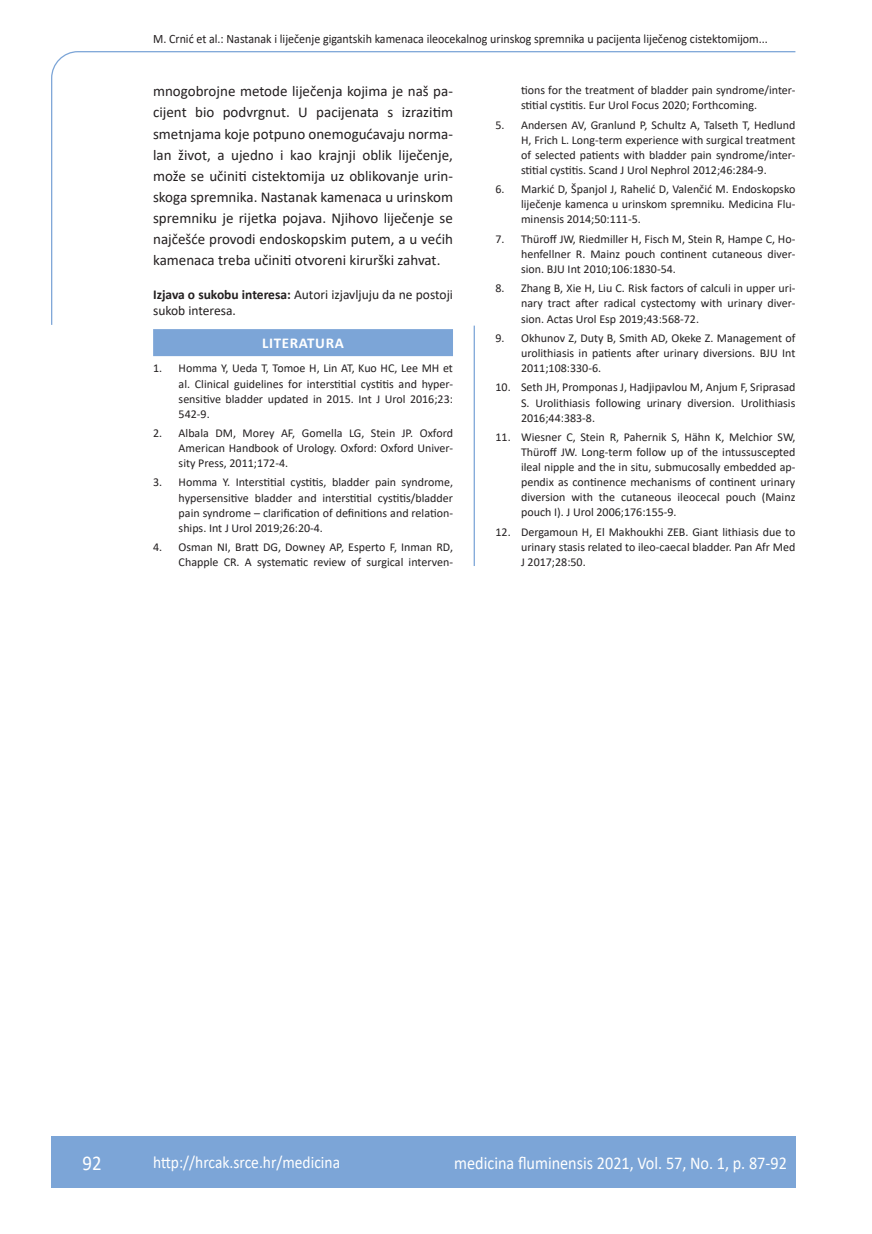
<style>
.page{position:relative;width:872px;height:1234px;background:#fff}
.page>*{position:absolute;margin:0;border:0;box-sizing:border-box;transform-origin:0 0}
.t1{font:21px "Calibri";color:#fff;scale:.9 1}
.t2{font:18px "Calibri";color:#fff;scale:.9 1}
.t3{font:17.25px "Calibri";color:#fff;scale:.9 1}
.osnovni_tekst{font:15px/21px "Calibri";color:#231f20;text-align:justify}
.naslov_ruler{font:700 15px "Calibri";letter-spacing:.04em;color:#fff}
.izjava{font:13.5px/16.5px "Calibri";color:#231f20}
.glava{font:12.75px "Calibri";color:#231f20;scale:.94 1}
.literatura{font:12px/15.1px "Calibri";color:#231f20;text-align:justify}
.s1{font-weight:700}
</style>
<div class="page">
<svg style="left:51px;top:51px;width:745px;height:274px"></svg>
<hr style="left:473px;top:325px;width:2px;height:241px;background:#7ca5d7">
<div style="left:51px;top:1135px;width:744px;height:51px;background:#7ca5d7"></div>
<div style="left:153px;top:329px;width:300px;height:27px;background:#7ca5d7"></div>
<p class="glava" style="left:153px;top:29px;width:655px">M. Crnić et al.: Nastanak i liječenje gigantskih kamenaca ileocekalnog urinskog spremnika u pacijenta liječenog cistektomijom...</p>
<p class="osnovni_tekst" style="left:153px;top:80px;width:301px">mnogobrojne metode liječenja kojima je naš pa&shy;cijent bio podvrgnut. U pacijenata s izrazitim smetnjama koje potpuno onemogućavaju norma&shy;lan život, a ujedno i kao krajnji oblik liječenje, može se učiniti cistektomija uz oblikovanje urin&shy;skoga spremnika. Nastanak kamenaca u urinskom spremniku je rijetka pojava. Njihovo liječenje se najčešće provodi endoskopskim putem, a u većih kamenaca treba učiniti otvoreni kirurški zahvat.</p>
<p class="izjava" style="left:153px;top:285px;width:301px"><span class="s1">Izjava o sukobu interesa:</span> Autori izjavljuju da ne postoji sukob interesa.</p>
<p class="naslov_ruler" style="left:262px;top:332px;width:83px">LITERATURA</p>
<p class="literatura" style="left:179px;top:360px;width:276px;text-indent:-26px">1. Homma Y, Ueda T, Tomoe H, Lin AT, Kuo HC, Lee MH et al. Clinical guidelines for interstitial cystitis and hyper&shy;sensitive bladder updated in 2015. Int J Urol 2016;23:<br>542-9.</p>
<p class="literatura" style="left:179px;top:425px;width:276px;text-indent:-26px">2. Albala DM, Morey AF, Gomella LG, Stein JP. Oxford American Handbook of Urology. Oxford: Oxford Univer&shy;sity Press, 2011;172-4.</p>
<p class="literatura" style="left:179px;top:474px;width:276px;text-indent:-26px">3. Homma Y. Interstitial cystitis, bladder pain syndrome, hypersensitive bladder and interstitial cystitis/bladder pain syndrome – clarification of definitions and relation&shy;ships. Int J Urol 2019;26:20-4.</p>
<p class="literatura" style="left:153px;top:539px;width:301px;text-align:right">4. Osman NI, Bratt DG, Downey AP, Esperto F, Inman RD,<br>Chapple CR. A systematic review of surgical interven-</p>
<p class="literatura" style="left:521px;top:82px;width:276px">tions for the treatment of bladder pain syndrome/inter&shy;stitial cystitis. Eur Urol Focus 2020; Forthcoming.</p>
<p class="literatura" style="left:521px;top:117px;width:276px;text-indent:-26px">5. Andersen AV, Granlund P, Schultz A, Talseth T, Hedlund H, Frich L. Long-term experience with surgical treatment of selected patients with bladder pain syndrome/inter&shy;stitial cystitis. Scand J Urol Nephrol 2012;46:284-9.</p>
<p class="literatura" style="left:521px;top:181px;width:276px;text-indent:-26px">6. Markić D, Španjol J, Rahelić D, Valenčić M. Endoskopsko liječenje kamenca u urinskom spremniku. Medicina Flu&shy;minensis 2014;50:111-5.</p>
<p class="literatura" style="left:521px;top:231px;width:276px;text-indent:-26px">7. Thüroff JW, Riedmiller H, Fisch M, Stein R, Hampe C, Ho&shy;henfellner R. Mainz pouch continent cutaneous diver&shy;sion. BJU Int 2010;106:1830-54.</p>
<p class="literatura" style="left:521px;top:280px;width:276px;text-indent:-26px">8. Zhang B, Xie H, Liu C. Risk factors of calculi in upper uri&shy;nary tract after radical cystectomy with urinary diver&shy;sion. Actas Urol Esp 2019;43:568-72.</p>
<p class="literatura" style="left:521px;top:330px;width:276px;text-indent:-26px">9. Okhunov Z, Duty B, Smith AD, Okeke Z. Management of urolithiasis in patients after urinary diversions. BJU Int 2011;108:330-6.</p>
<p class="literatura" style="left:521px;top:379px;width:276px;text-indent:-26px">10. Seth JH, Promponas J, Hadjipavlou M, Anjum F, Sriprasad S. Urolithiasis following urinary diversion. Urolithiasis 2016;44:383-8.</p>
<p class="literatura" style="left:521px;top:429px;width:276px;text-indent:-26px">11. Wiesner C, Stein R, Pahernik S, Hähn K, Melchior SW, Thüroff JW. Long-term follow up of the intussuscepted ileal nipple and the in situ, submucosally embedded ap&shy;pendix as continence mechanisms of continent urinary diversion with the cutaneous ileocecal pouch (Mainz pouch I). J Urol 2006;176:155-9.</p>
<p class="literatura" style="left:521px;top:524px;width:276px;text-indent:-26px">12. Dergamoun H, El Makhoukhi ZEB. Giant lithiasis due to urinary stasis related to ileo-caecal bladder. Pan Afr Med J 2017;28:50.</p>
<p class="t1" style="left:82px;top:1147px;width:23px">92</p>
<p class="t3" style="left:153px;top:1149px;width:209px">http://hrcak.srce.hr/medicina</p>
<p class="t2" style="left:454px;top:1149px;width:371px">medicina fluminensis 2021, Vol. 57, No. 1, p. 87-92</p>
</div>
